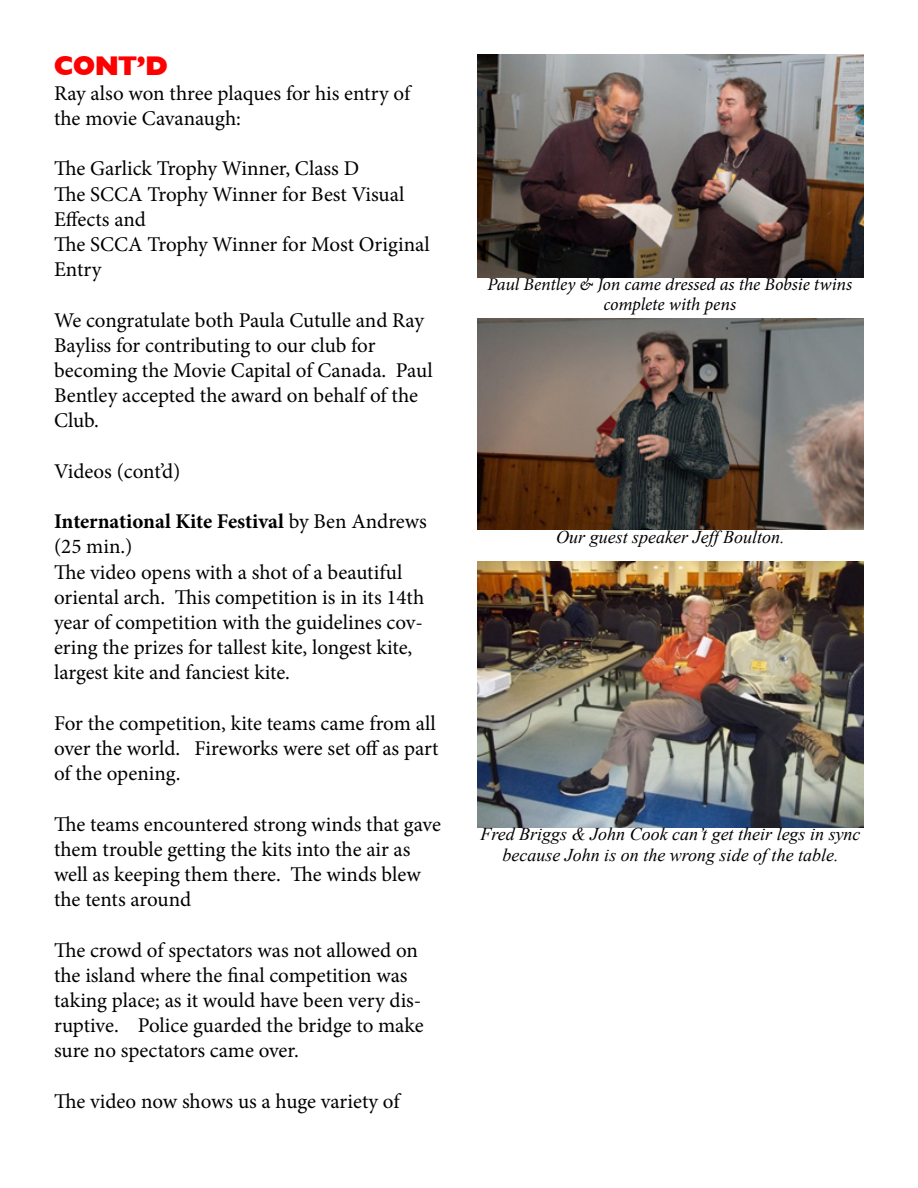
<style>
.page{position:relative;width:918px;height:1188px;background:#fff}
.page>*{position:absolute;margin:0;border:0;box-sizing:border-box;transform-origin:0 0}
.t1{font:800 27px "Humanist 521 BT";color:#f00}
.t2{font:21px/25.2px "Minion Pro";letter-spacing:-.005em;color:#000}
.t3{font:italic 18px/21.6px "Times New Roman";color:#000;text-align:center}
.t4{font:italic 18px/19.5px "Minion Pro";letter-spacing:-.005em;color:#000;text-align:center}
.s1{font-weight:700}
</style>
<div class="page">
<img style="left:478px;top:319px;width:386px;height:210px">
<img style="left:477px;top:54px;width:387px;height:223px">
<img style="left:478px;top:562px;width:386px;height:265px">
<p class="t1" style="left:54px;top:49px;width:115px">CONT’D</p>
<p class="t2" style="left:54px;top:81px;width:358px">Ray also won three plaques for his entry of the movie Cavanaugh:</p>
<p class="t2" style="left:54px;top:156px;width:377px">The Garlick Trophy Winner, Class D<br>The SCCA Trophy Winner for Best Visual<br>Effects and<br>The SCCA Trophy Winner for Most Original<br>Entry</p>
<p class="t2" style="left:54px;top:307px;width:380px">We congratulate both Paula Cutulle and Ray Bayliss for contributing to our club for becoming the Movie Capital of Canada. Paul Bentley accepted the award on behalf of the Club.</p>
<p class="t2" style="left:54px;top:459px;width:128px">Videos (cont’d)</p>
<p class="t2" style="left:54px;top:509px;width:375px"><span class="s1">International Kite Festival</span> by Ben Andrews (25 min.)<br>The video opens with a shot of a beautiful oriental arch. This competition is in its 14th year of competition with the guidelines cov&shy;ering the prizes for tallest kite, longest kite, largest kite and fanciest kite.</p>
<p class="t2" style="left:54px;top:711px;width:386px">For the competition, kite teams came from all over the world. Fireworks were set off as part of the opening.</p>
<p class="t2" style="left:54px;top:811px;width:389px">The teams encountered strong winds that gave them trouble getting the kits into the air as well as keeping them there. The winds blew the tents around</p>
<p class="t2" style="left:54px;top:937px;width:371px">The crowd of spectators was not allowed on the island where the final competition was taking place; as it would have been very dis&shy;ruptive. Police guarded the bridge to make sure no spectators came over.</p>
<p class="t2" style="left:54px;top:1089px;width:347px">The video now shows us a huge variety of</p>
<p class="t4" style="left:487px;top:275px;width:366px">Paul Bentley &amp; Jon came dressed as the Bobsie twins complete with pens</p>
<p class="t3" style="left:556px;top:526px;width:230px">Our guest speaker Jeff Boulton.</p>
<p class="t3" style="left:480px;top:822px;width:382px">Fred Briggs &amp; John Cook can’t get their legs in sync because John is on the wrong side of the table.</p>
</div>
